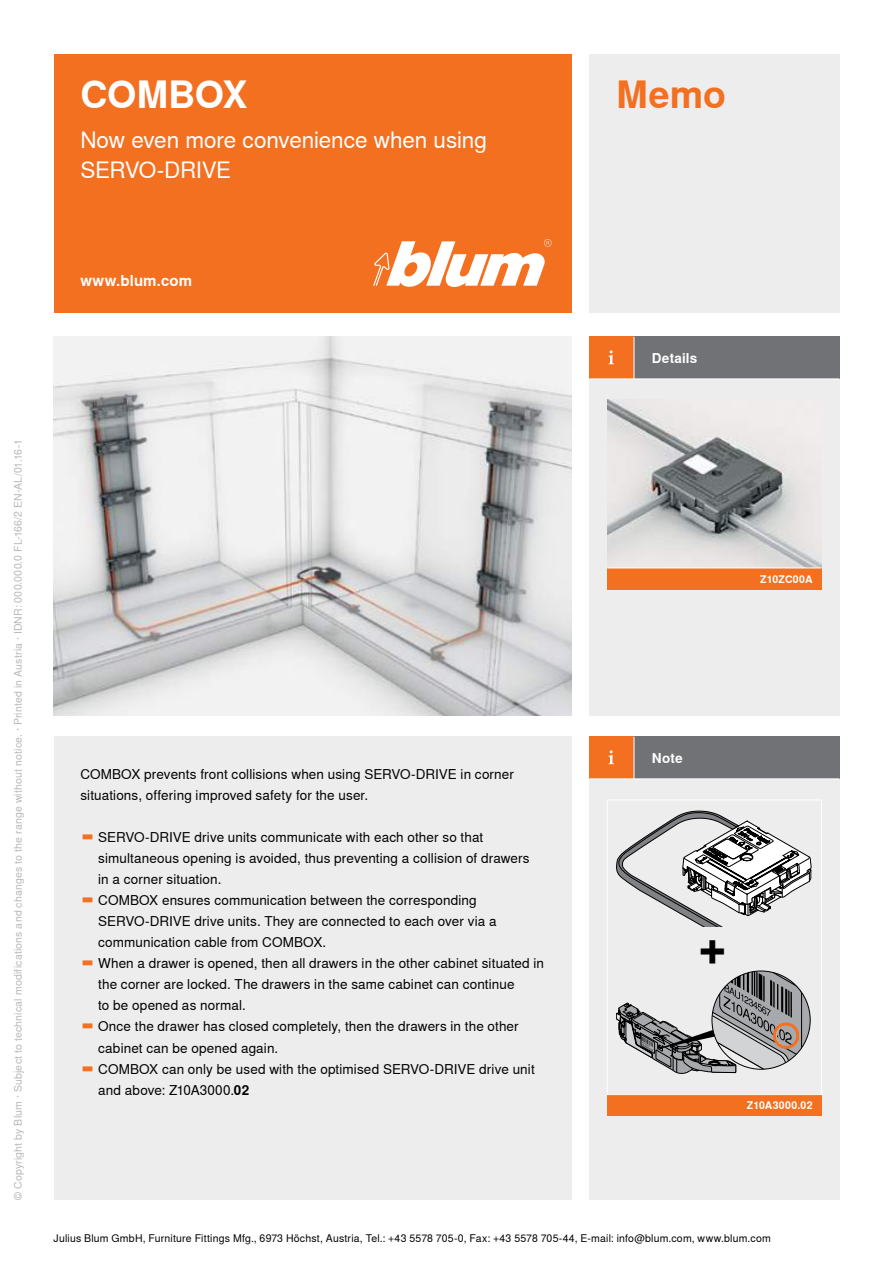
<style>
.page{position:relative;width:893px;height:1263px;background:#fff}
.page>*{position:absolute;margin:0;border:0;box-sizing:border-box;transform-origin:0 0}
.t1{font:700 48px "Nimbus Sans Global";color:#000}
.t2{font:700 37.5px "Nimbus Sans Global";letter-spacing:-.01em;color:#fff}
.t3{font:700 37.5px "Nimbus Sans Global";color:#f37021}
.t4{font:22.5px/30px "Nimbus Sans Global";letter-spacing:-.005em;color:#fff}
.t5{font:700 15px "Nimbus Sans Global";letter-spacing:.01em;color:#fff}
.t6{font:13.5px/21px "Nimbus Sans Global";letter-spacing:.01em;color:#000}
.t7{font:700 13.5px "Nimbus Sans Global";letter-spacing:.01em;color:#fff}
.t8{font:10.5px "Nimbus Sans Global";letter-spacing:.02em;color:#b6b8ba}
.t9{font:10.5px "Nimbus Sans Global";letter-spacing:.02em;color:#000}
.t10{font:700 10.5px "Nimbus Sans Global";letter-spacing:.01em;color:#fff}
.s1{font-size:17.25px;color:#f37021}
.s2{font-weight:700}
</style>
<div class="page">
<div style="left:589px;top:379px;width:250px;height:337px;background:#ebebec"></div>
<div style="left:589px;top:737px;width:250px;height:463px;background:#ebebec"></div>
<div style="left:634px;top:337px;width:205px;height:42px;background:#717275"></div>
<div style="left:634px;top:737px;width:205px;height:42px;background:#717275"></div>
<div style="left:589px;top:337px;width:45px;height:42px;background:#f37021"></div>
<div style="left:589px;top:737px;width:45px;height:42px;background:#f37021"></div>
<div style="left:54px;top:737px;width:517px;height:463px;background:#ebebec"></div>
<svg style="left:608px;top:350px;width:6px;height:14px"></svg>
<svg style="left:608px;top:750px;width:6px;height:14px"></svg>
<div style="left:589px;top:54px;width:250px;height:259px;background:#ebebec"></div>
<div style="left:54px;top:54px;width:517px;height:259px;background:#f37021"></div>
<svg style="left:373px;top:239px;width:178px;height:48px"></svg>
<img style="left:54px;top:337px;width:517px;height:379px">
<img style="left:607px;top:400px;width:214px;height:168px">
<svg style="left:616px;top:811px;width:196px;height:115px"></svg>
<svg style="left:616px;top:971px;width:194px;height:102px"></svg>
<div style="left:775px;top:1023px;width:24px;height:25px;border:2px dashed #fff;border-radius:50%"></div>
<div style="left:773px;top:1022px;width:26px;height:27px;border:3px solid #f37021;border-radius:50%"></div>
<div style="left:607px;top:568px;width:214px;height:21px;background:#f37021"></div>
<div style="left:607px;top:1094px;width:214px;height:22px;background:#f37021"></div>
<hr style="left:634px;top:337px;width:1px;height:42px;background:#fff">
<hr style="left:634px;top:737px;width:1px;height:42px;background:#fff">
<hr style="left:589px;top:378px;width:250px;height:1px;background:#fff">
<hr style="left:607px;top:568px;width:214px;height:1px;background:#fff">
<hr style="left:589px;top:778px;width:250px;height:1px;background:#fff">
<div style="left:607px;top:799px;width:215px;height:296px;border:1px solid #fff"></div>
<h2 class="t2" style="left:80px;top:73px;width:169px">COMBOX</h2>
<h3 class="t4" style="left:80px;top:126px;width:408px">Now even more convenience when using<br>SERVO-DRIVE</h3>
<h2 class="t3" style="left:616px;top:73px;width:111px">Memo</h2>
<p class="t5" style="left:80px;top:272px;width:113px">www.blum.com</p>
<p class="t7" style="left:652px;top:350px;width:47px">Details</p>
<p class="t8" style="left:12px;top:1200px;width:762px;rotate:-90deg">© Copyright by Blum · Subject to technical modifications and changes to the range without notice. · Printed in Austria · IDNR: 000.000.0 FL-166/2 EN-AL/01.16-1</p>
<p class="t6" style="left:80px;top:764px;width:435px">COMBOX prevents front collisions when using SERVO-DRIVE in corner situations, offering improved safety for the user.</p>
<p class="t6" style="left:80px;top:827px;width:404px"><span class="s1">▬</span> SERVO-DRIVE drive units communicate with each other so that</p>
<p class="t6" style="left:98px;top:848px;width:433px">simultaneous opening is avoided, thus preventing a collision of drawers</p>
<p class="t6" style="left:98px;top:869px;width:125px">in a corner situation.</p>
<p class="t6" style="left:80px;top:890px;width:398px"><span class="s1">▬</span> COMBOX ensures communication between the corresponding</p>
<p class="t6" style="left:98px;top:911px;width:400px">SERVO-DRIVE drive units. They are connected to each over via a</p>
<p class="t6" style="left:98px;top:932px;width:230px">communication cable from COMBOX.</p>
<p class="t6" style="left:80px;top:953px;width:465px"><span class="s1">▬</span> When a drawer is opened, then all drawers in the other cabinet situated in</p>
<p class="t6" style="left:98px;top:974px;width:418px">the corner are locked. The drawers in the same cabinet can continue</p>
<p class="t6" style="left:98px;top:995px;width:149px">to be opened as normal.</p>
<p class="t6" style="left:80px;top:1016px;width:440px"><span class="s1">▬</span> Once the drawer has closed completely, then the drawers in the other</p>
<p class="t6" style="left:98px;top:1037px;width:181px">cabinet can be opened again.</p>
<p class="t6" style="left:80px;top:1058px;width:456px"><span class="s1">▬</span> COMBOX can only be used with the optimised SERVO-DRIVE drive unit</p>
<p class="t6" style="left:98px;top:1079px;width:152px">and above: Z10A3000.<span class="s2">02</span></p>
<p class="t7" style="left:652px;top:750px;width:32px">Note</p>
<p class="t10" style="left:760px;top:573px;width:54px">Z10ZC00A</p>
<h1 class="t1" style="left:698px;top:920px;width:30px">+</h1>
<p class="t10" style="left:747px;top:1099px;width:67px">Z10A3000.02</p>
<p class="t9" style="left:54px;top:1232px;width:719px">Julius Blum GmbH, Furniture Fittings Mfg., 6973 Höchst, Austria, Tel.: +43 5578 705-0, Fax: +43 5578 705-44, E-mail: info@blum.com, www.blum.com</p>
</div>
